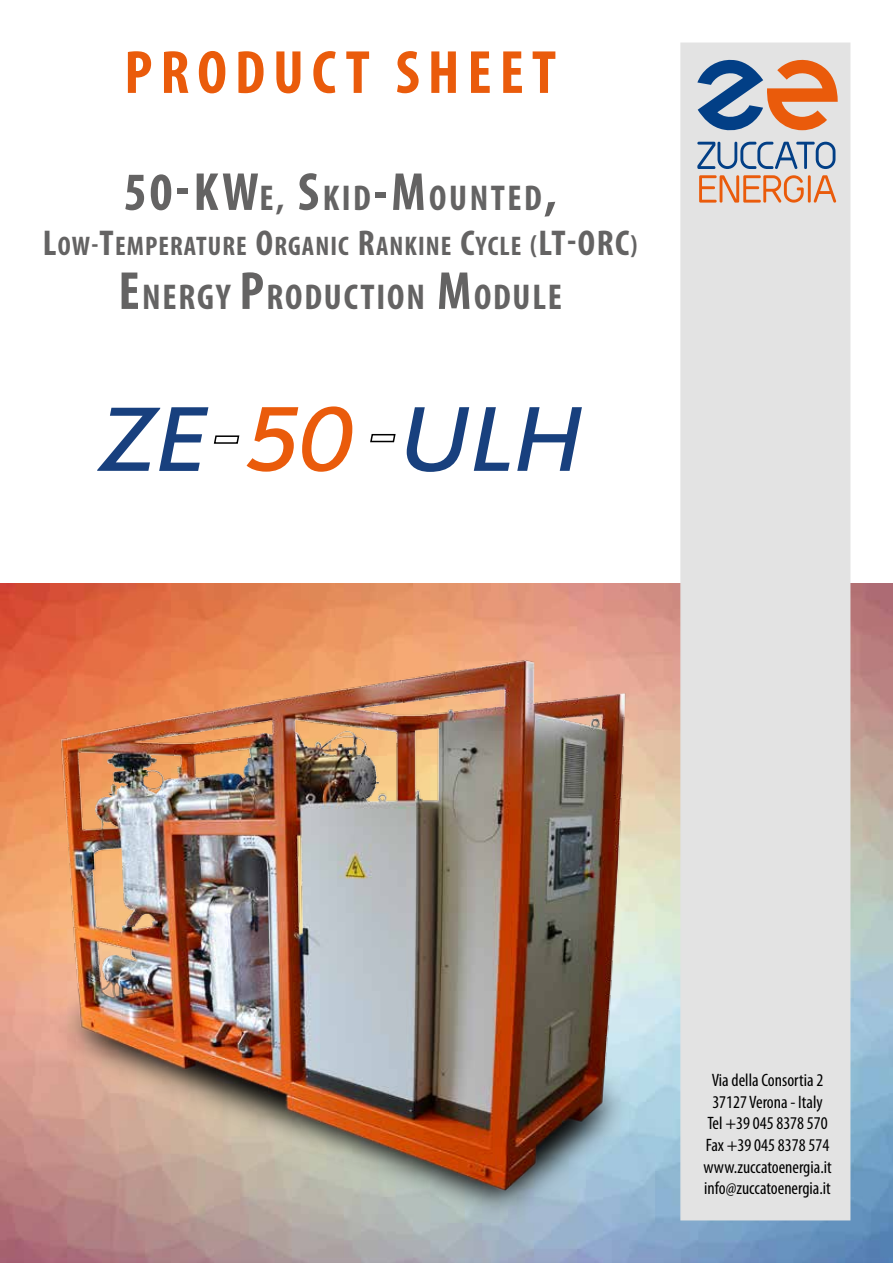
<style>
.page{position:relative;width:893px;height:1263px;background:#fff}
.page>*{position:absolute;margin:0;border:0;box-sizing:border-box;transform-origin:0 0}
.t1{font:italic 81px "DTL Nobel T";color:#18407e}
.t2{font:700 condensed 61.5px "Myriad Pro";letter-spacing:.13em;color:#ea5b0b}
.t3{font:700 condensed 36px "Myriad Pro";letter-spacing:.05em;color:#646363}
.t4{font:700 condensed 36px "Myriad Pro";letter-spacing:.07em;color:#646363}
.t5{font:700 condensed 27px "Myriad Pro";letter-spacing:.04em;color:#646363}
.t6{font:condensed 18px/21.6px "Myriad Pro";color:#000;text-align:center}
.s1{font-size:54px}
.s2{font-size:36px}
.s3{color:#ea5b0b}
</style>
<div class="page">
<img style="left:0;top:583px;width:893px;height:680px">
<div style="left:680px;top:43px;width:170px;height:1177px;background:#e3e3e3"></div>
<svg style="left:697px;top:142px;width:138px;height:27px"></svg>
<svg style="left:699px;top:175px;width:137px;height:28px"></svg>
<svg style="left:697px;top:59px;width:141px;height:72px"></svg>
<svg style="left:213px;top:435px;width:27px;height:9px"></svg>
<svg style="left:370px;top:433px;width:26px;height:10px"></svg>
<img style="left:26px;top:653px;width:644px;height:588px">
<h2 class="t2" style="left:124px;top:34px;width:433px">PRODUCT SHEET</h2>
<h3 class="t4" style="left:124px;top:175px;width:434px"><span class="s1">50-KW</span>E, <span class="s1">S</span>KID<span class="s1">-M</span>OUNTED<span class="s1">,</span></h3>
<h3 class="t5" style="left:43px;top:229px;width:596px"><span class="s2">L</span>OW-<span class="s2">T</span>EMPERATURE <span class="s2">O</span>RGANIC <span class="s2">R</span>ANKINE <span class="s2">C</span>YCLE (<span class="s2">LT-ORC</span>)</h3>
<h3 class="t3" style="left:118px;top:274px;width:445px"><span class="s1">E</span>NERGY <span class="s1">P</span>RODUCTION <span class="s1">M</span>ODULE</h3>
<h1 class="t1" style="left:101px;top:384px;width:485px">ZE <span class="s3">50</span> ULH</h1>
<p class="t6" style="left:703px;top:1069px;width:130px">Via della Consortia 2<br>37127 Verona - Italy<br>Tel +39 045 8378 570<br>Fax +39 045 8378 574 www.zuccatoenergia.it info@zuccatoenergia.it</p>
</div>
